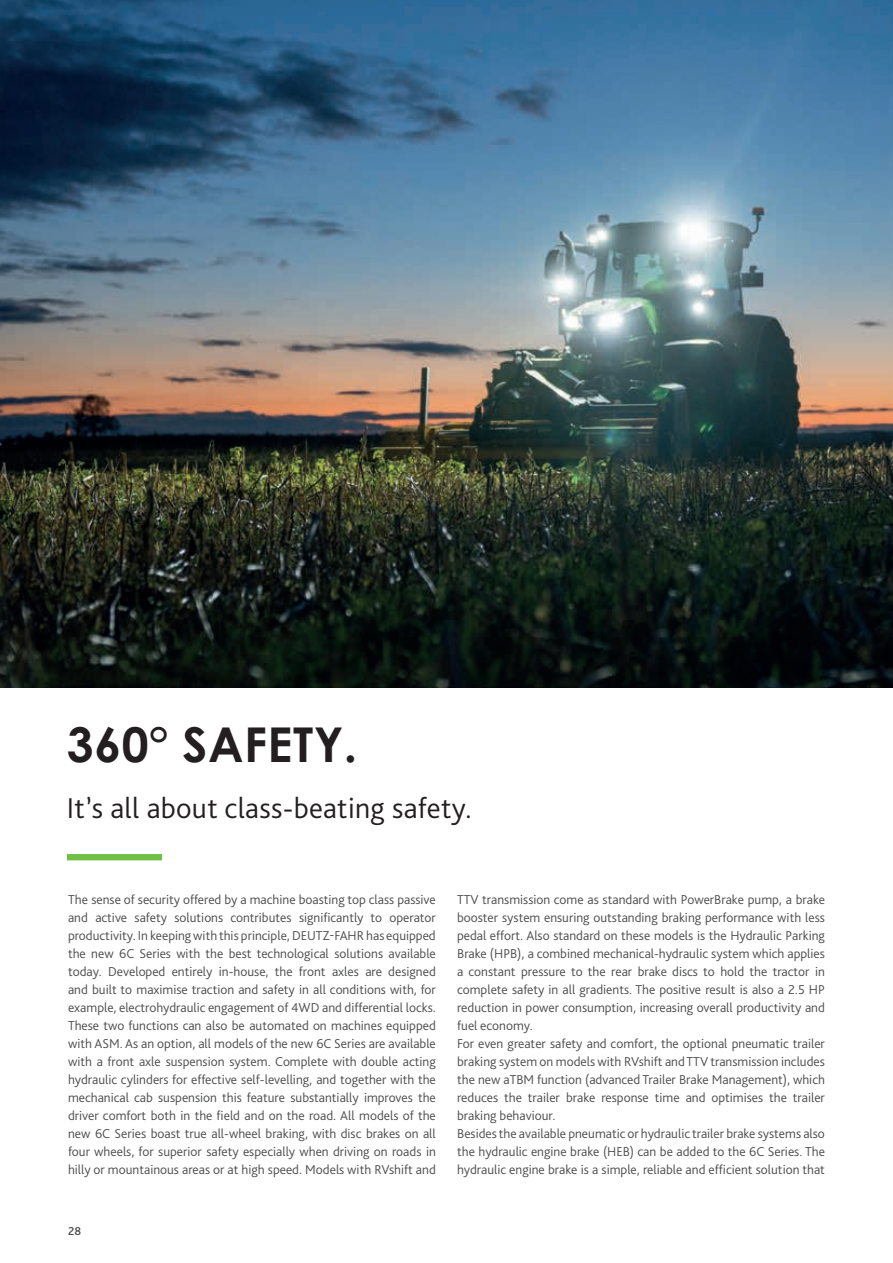
<style>
.page{position:relative;width:893px;height:1263px;background:#fff}
.page>*{position:absolute;margin:0;border:0;box-sizing:border-box;transform-origin:0 0}
.t1{font:700 48px "Century Gothic";letter-spacing:.01em;color:#231f20}
.t2{font:300 30px "Bliss Pro";letter-spacing:.01em;color:#231f20}
.t3{font:300 13.5px/18px "Bliss Pro";color:#4b4c4d;text-align:justify}
.t4{font:500 12px "Bliss Pro";color:#4b4c4d}
</style>
<div class="page">
<img style="left:0;top:0;width:893px;height:687px">
<div style="left:67px;top:854px;width:95px;height:6px;background:#71bf44"></div>
<h1 class="t1" style="left:67px;top:714px;width:292px">360° SAFETY.</h1>
<h2 class="t2" style="left:67px;top:789px;width:406px">It’s all about class-beating safety.</h2>
<p class="t3" style="left:68px;top:891px;width:369px">The sense of security offered by a machine boasting top class passive and active safety solutions contributes significantly to operator productivity. In keeping with this principle, DEUTZ-FAHR has equipped the new 6C Series with the best technological solutions available today. Developed entirely in-house, the front axles are designed and built to maximise traction and safety in all conditions with, for example, electrohydraulic engagement of 4WD and differential locks.<br>These two functions can also be automated on machines equipped with ASM. As an option, all models of the new 6C Series are available with a front axle suspension system. Complete with double acting hydraulic cylinders for effective self-levelling, and together with the mechanical cab suspension this feature substantially improves the driver comfort both in the field and on the road. All models of the new 6C Series boast true all-wheel braking, with disc brakes on all four wheels, for superior safety especially when driving on roads in hilly or mountainous areas or at high speed. Models with RVshift and</p>
<p class="t3" style="left:457px;top:891px;width:369px;text-align:left">TTV transmission come as standard with PowerBrake pump, a brake booster system ensuring outstanding braking performance with less pedal effort. Also standard on these models is the Hydraulic Parking Brake (HPB), a combined mechanical-hydraulic system which applies a constant pressure to the rear brake discs to hold the tractor in complete safety in all gradients. The positive result is also a 2.5 HP reduction in power consumption, increasing overall productivity and fuel economy.<br>For even greater safety and comfort, the optional pneumatic trailer braking system on models with RVshift and TTV transmission includes the new aTBM function (advanced Trailer Brake Management), which reduces the trailer brake response time and optimises the trailer braking behaviour.<br>Besides the available pneumatic or hydraulic trailer brake systems also the hydraulic engine brake (HEB) can be added to the 6C Series. The hydraulic engine brake is a simple, reliable and efficient solution that</p>
<p class="t4" style="left:68px;top:1223px;width:15px">28</p>
</div>
